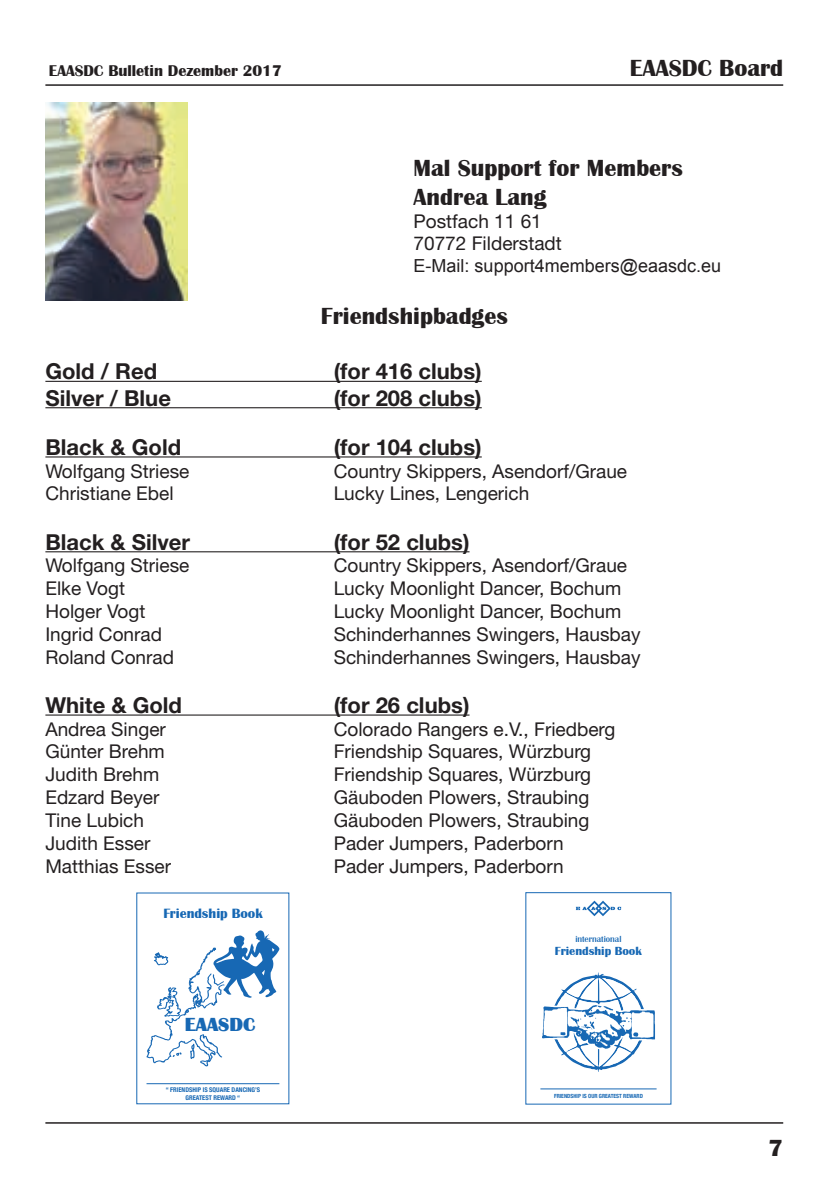
<style>
.page{position:relative;width:840px;height:1191px;background:#fff}
.page>*{position:absolute;margin:0;border:0;box-sizing:border-box;transform-origin:0 0}
.t1{font:700 24px/28.8px "Britannic";color:#231f20}
.t2{font:700 22px "Helvetica Neue";color:#231f20}
.t3{font:19.6px "Britannic D Ultr";color:#1768b4}
.t4{font:19px/22.8px "Helvetica Neue";color:#231f20}
.t5{font:18px "Arial";color:#231f20}
.t6{font:700 16px "Britannic";color:#231f20}
.t7{font:700 13.8px "Britannic Becker";color:#1768b4}
.t8{font:700 12px "Britannic Becker";color:#1768b4}
.t9{font:9px "Britannic Becker Med";color:#1768b4}
.t10{font:700 condensed 6.4px/7.8px "Helvetica Neue";color:#1768b4;text-align:center}
.t11{font:700 condensed 5.6px "Helvetica Neue";color:#1768b4}
</style>
<div class="page">
<hr style="left:45px;top:84px;width:737px;height:2px;background:#231f20">
<hr style="left:45px;top:1122px;width:737px;height:1px;background:#231f20">
<img style="left:45px;top:102px;width:142px;height:198px">
<hr style="left:45px;top:381px;width:436px;height:1px;background:#231f20">
<hr style="left:45px;top:407px;width:436px;height:1px;background:#231f20">
<hr style="left:45px;top:456px;width:436px;height:1px;background:#231f20">
<hr style="left:45px;top:551px;width:424px;height:1px;background:#231f20">
<hr style="left:45px;top:714px;width:424px;height:1px;background:#231f20">
<svg style="left:146px;top:930px;width:133px;height:136px"></svg>
<hr style="left:146px;top:1083px;width:133px;height:1px;background:#1768b4">
<hr style="left:540px;top:1088px;width:116px;height:1px;background:#1768b4">
<svg style="left:575px;top:900px;width:45px;height:16px"></svg>
<svg style="left:542px;top:972px;width:114px;height:100px"></svg>
<p class="t6" style="left:49px;top:62px;width:234px">EAASDC Bulletin Dezember 2017</p>
<p class="t1" style="left:629px;top:54px;width:155px">EAASDC Board</p>
<p class="t1" style="left:413px;top:154px;width:271px">Mal Support for Members<br>Andrea Lang</p>
<p class="t4" style="left:413px;top:209px;width:150px">Postfach 11 61<br>70772 Filderstadt</p>
<p class="t5" style="left:413px;top:253px;width:309px">E-Mail: support4members@eaasdc.eu</p>
<p class="t1" style="left:320px;top:302px;width:189px">Friendshipbadges</p>
<p class="t2" style="left:45px;top:358px;width:113px">Gold / Red</p>
<p class="t2" style="left:333px;top:358px;width:149px">(for 416 clubs)</p>
<p class="t2" style="left:45px;top:384px;width:127px">Silver / Blue</p>
<p class="t2" style="left:333px;top:384px;width:149px">(for 208 clubs)</p>
<p class="t2" style="left:45px;top:433px;width:137px">Black &amp; Gold</p>
<p class="t2" style="left:333px;top:433px;width:149px">(for 104 clubs)</p>
<p class="t4" style="left:45px;top:459px;width:145px">Wolfgang Striese</p>
<p class="t4" style="left:333px;top:459px;width:295px">Country Skippers, Asendorf/Graue</p>
<p class="t4" style="left:45px;top:482px;width:130px">Christiane Ebel</p>
<p class="t4" style="left:333px;top:482px;width:197px">Lucky Lines, Lengerich</p>
<p class="t2" style="left:45px;top:528px;width:146px">Black &amp; Silver</p>
<p class="t2" style="left:333px;top:528px;width:137px">(for 52 clubs)</p>
<p class="t4" style="left:45px;top:554px;width:145px">Wolfgang Striese</p>
<p class="t4" style="left:333px;top:554px;width:295px">Country Skippers, Asendorf/Graue</p>
<p class="t4" style="left:45px;top:577px;width:81px">Elke Vogt</p>
<p class="t4" style="left:333px;top:577px;width:289px">Lucky Moonlight Dancer, Bochum</p>
<p class="t4" style="left:45px;top:599px;width:101px">Holger Vogt</p>
<p class="t4" style="left:333px;top:599px;width:289px">Lucky Moonlight Dancer, Bochum</p>
<p class="t4" style="left:45px;top:622px;width:118px">Ingrid Conrad</p>
<p class="t4" style="left:333px;top:622px;width:308px">Schinderhannes Swingers, Hausbay</p>
<p class="t4" style="left:45px;top:645px;width:130px">Roland Conrad</p>
<p class="t4" style="left:333px;top:645px;width:308px">Schinderhannes Swingers, Hausbay</p>
<p class="t2" style="left:45px;top:691px;width:138px">White &amp; Gold</p>
<p class="t2" style="left:333px;top:691px;width:137px">(for 26 clubs)</p>
<p class="t4" style="left:45px;top:717px;width:122px">Andrea Singer</p>
<p class="t4" style="left:333px;top:717px;width:283px">Colorado Rangers e.V., Friedberg</p>
<p class="t4" style="left:45px;top:740px;width:121px">Günter Brehm</p>
<p class="t4" style="left:333px;top:740px;width:259px">Friendship Squares, Würzburg</p>
<p class="t4" style="left:45px;top:763px;width:115px">Judith Brehm</p>
<p class="t4" style="left:333px;top:763px;width:259px">Friendship Squares, Würzburg</p>
<p class="t4" style="left:45px;top:785px;width:115px">Edzard Beyer</p>
<p class="t4" style="left:333px;top:785px;width:257px">Gäuboden Plowers, Straubing</p>
<p class="t4" style="left:45px;top:808px;width:100px">Tine Lubich</p>
<p class="t4" style="left:333px;top:808px;width:257px">Gäuboden Plowers, Straubing</p>
<p class="t4" style="left:45px;top:831px;width:106px">Judith Esser</p>
<p class="t4" style="left:333px;top:831px;width:231px">Pader Jumpers, Paderborn</p>
<p class="t4" style="left:45px;top:854px;width:127px">Matthias Esser</p>
<p class="t4" style="left:333px;top:854px;width:231px">Pader Jumpers, Paderborn</p>
<p class="t7" style="left:163px;top:905px;width:101px">Friendship Book</p>
<p class="t3" style="left:185px;top:1013px;width:72px">EAASDC</p>
<p class="t10" style="left:165px;top:1085px;width:96px">“ FRIENDSHIP IS SQUARE DANCING’S<br>GREATEST REWARD “</p>
<p class="t9" style="left:575px;top:934px;width:48px">international</p>
<p class="t8" style="left:554px;top:944px;width:88px">Friendship Book</p>
<p class="t11" style="left:553px;top:1091px;width:90px">FRIENDSHIP IS OUR GREATEST REWARD</p>
<p class="t1" style="left:768px;top:1134px;width:16px">7</p>
</div>
